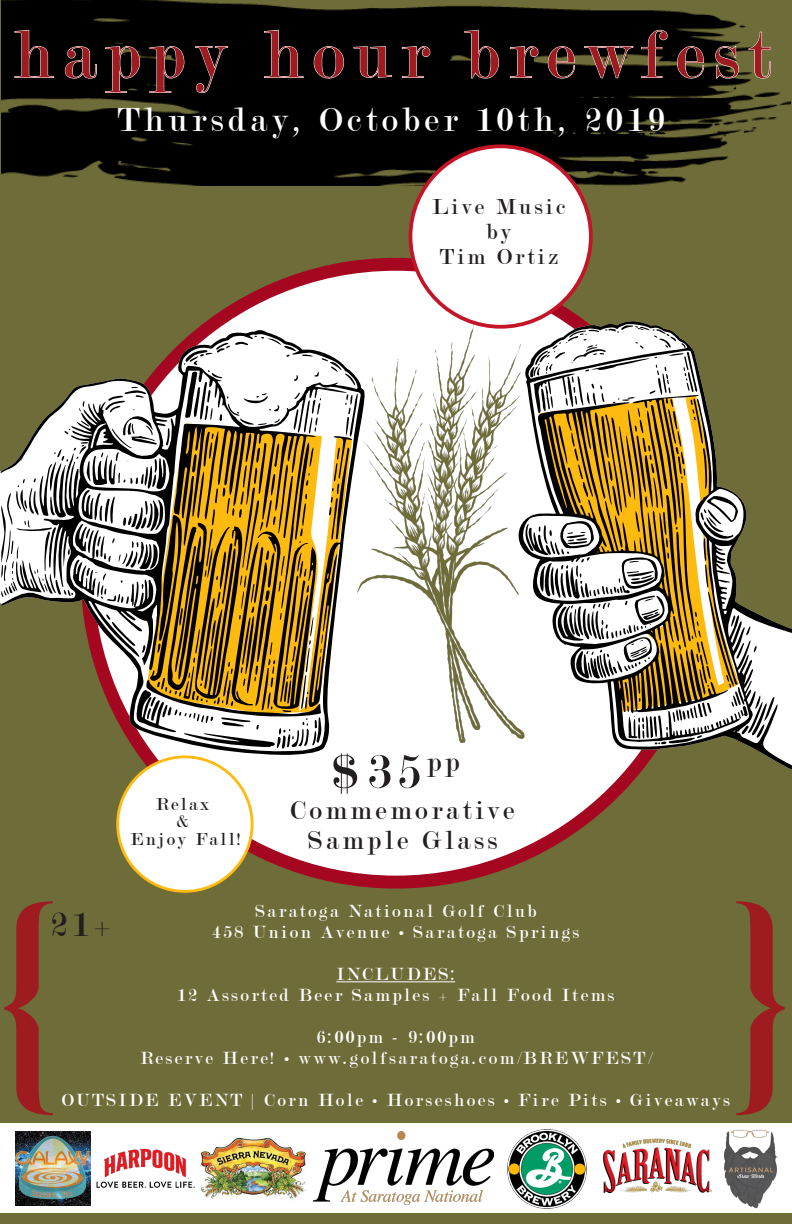
<style>
.page{position:relative;width:792px;height:1224px;background:#fff}
.page>*{position:absolute;margin:0;border:0;box-sizing:border-box;transform-origin:0 0}
.t1{font:248px "Modern";color:#9e1c1f}
.t2{font:72px "Modern";letter-spacing:.13em;color:#9e1c1f}
.t3{font:50.4px "Modern";color:#231f20}
.t4{font:36.7px "Modern";color:#231f20}
.t5{font:36px "Modern";letter-spacing:.13em;color:#fff}
.t6{font:28px "Modern";letter-spacing:.13em;color:#231f20}
.t7{font:23.4px "Modern";letter-spacing:.13em;color:#231f20}
.t8{font:19px "Modern";letter-spacing:.13em;color:#fff}
.t9{font:18.6px "Modern";letter-spacing:.13em;color:#231f20}
</style>
<div class="page">
<div style="left:0;top:1px;width:791px;height:1223px;background:#6e6c38"></div>
<img style="left:1px;top:0;width:790px;height:186px">
<svg style="left:14px;top:29px;width:41px;height:49px;background:#212121"></svg>
<svg style="left:64px;top:46px;width:33px;height:33px"></svg>
<svg style="left:104px;top:46px;width:37px;height:47px;background:#2b2b29"></svg>
<svg style="left:149px;top:46px;width:36px;height:47px;background:#2c2c2a"></svg>
<svg style="left:195px;top:46px;width:33px;height:48px;background:#222"></svg>
<svg style="left:263px;top:29px;width:41px;height:49px;background:#212121"></svg>
<svg style="left:313px;top:46px;width:32px;height:33px"></svg>
<svg style="left:353px;top:46px;width:39px;height:32px"></svg>
<svg style="left:401px;top:46px;width:30px;height:32px"></svg>
<svg style="left:464px;top:29px;width:36px;height:50px;background:#222221"></svg>
<svg style="left:509px;top:46px;width:30px;height:32px"></svg>
<svg style="left:547px;top:46px;width:28px;height:33px"></svg>
<svg style="left:584px;top:46px;width:50px;height:33px"></svg>
<svg style="left:641px;top:29px;width:27px;height:49px"></svg>
<svg style="left:677px;top:46px;width:28px;height:33px"></svg>
<svg style="left:715px;top:44px;width:24px;height:36px"></svg>
<svg style="left:748px;top:31px;width:23px;height:48px"></svg>
<div style="left:87px;top:264px;width:618px;height:618px;background:#fff;border-radius:50%"></div>
<svg style="left:0;top:329px;width:294px;height:426px"></svg>
<svg style="left:598px;top:321px;width:194px;height:449px"></svg>
<img style="left:294px;top:312px;width:304px;height:443px">
<hr style="left:336px;top:981px;width:119px;height:1px;background:#fff">
<div style="left:0;top:1124px;width:792px;height:89px;background:#fff"></div>
<img style="left:314px;top:1131px;width:179px;height:74px">
<img style="left:96px;top:1148px;width:99px;height:40px">
<img style="left:602px;top:1138px;width:110px;height:56px">
<img style="left:200px;top:1137px;width:106px;height:63px">
<img style="left:508px;top:1129px;width:79px;height:79px">
<img style="left:16px;top:1131px;width:75px;height:75px">
<img style="left:724px;top:1130px;width:53px;height:78px">
<div style="left:410px;top:146px;width:181px;height:181px;background:#fff;border-radius:50%"></div>
<div style="left:409px;top:144px;width:184px;height:185px;border:4px solid #c41528;border-radius:50%"></div>
<div style="left:118px;top:757px;width:134px;height:134px;background:#fff;border-radius:50%"></div>
<div style="left:116px;top:755px;width:138px;height:138px;border:3px solid #ffba0f;border-radius:50%"></div>
<p class="t2" style="left:13px;top:19px;width:759px">happy hour brewfest</p>
<p class="t5" style="left:117px;top:101px;width:549px">Thursday, October 10th, 2019</p>
<p class="t7" style="left:432px;top:195px;width:135px">Live Music</p>
<p class="t7" style="left:486px;top:220px;width:26px">by</p>
<p class="t7" style="left:440px;top:245px;width:120px">Tim Ortiz</p>
<p class="t9" style="left:156px;top:795px;width:55px">Relax</p>
<p class="t9" style="left:177px;top:812px;width:13px">&amp;</p>
<p class="t9" style="left:131px;top:830px;width:112px">Enjoy Fall!</p>
<p class="t3" style="left:332px;top:747px;width:129px">$35<sup>pp</sup></p>
<p class="t6" style="left:291px;top:796px;width:225px">Commemorative</p>
<p class="t6" style="left:308px;top:826px;width:191px">Sample Glass</p>
<p class="t1" style="left:731px;top:861px;width:69px">}</p>
<p class="t8" style="left:255px;top:902px;width:283px">Saratoga National Golf Club</p>
<p class="t8" style="left:212px;top:923px;width:369px">458 Union Avenue • Saratoga Springs</p>
<p class="t8" style="left:336px;top:965px;width:120px">INCLUDES:</p>
<p class="t8" style="left:177px;top:986px;width:438px">12 Assorted Beer Samples + Fall Food Items</p>
<p class="t8" style="left:317px;top:1028px;width:159px">6:00pm - 9:00pm</p>
<p class="t8" style="left:140px;top:1049px;width:513px">Reserve Here! • www.golfsaratoga.com/BREWFEST/</p>
<p class="t8" style="left:62px;top:1091px;width:670px">OUTSIDE EVENT | Corn Hole • Horseshoes • Fire Pits • Giveaways</p>
<p class="t4" style="left:51px;top:906px;width:61px">21+</p>
</div>
